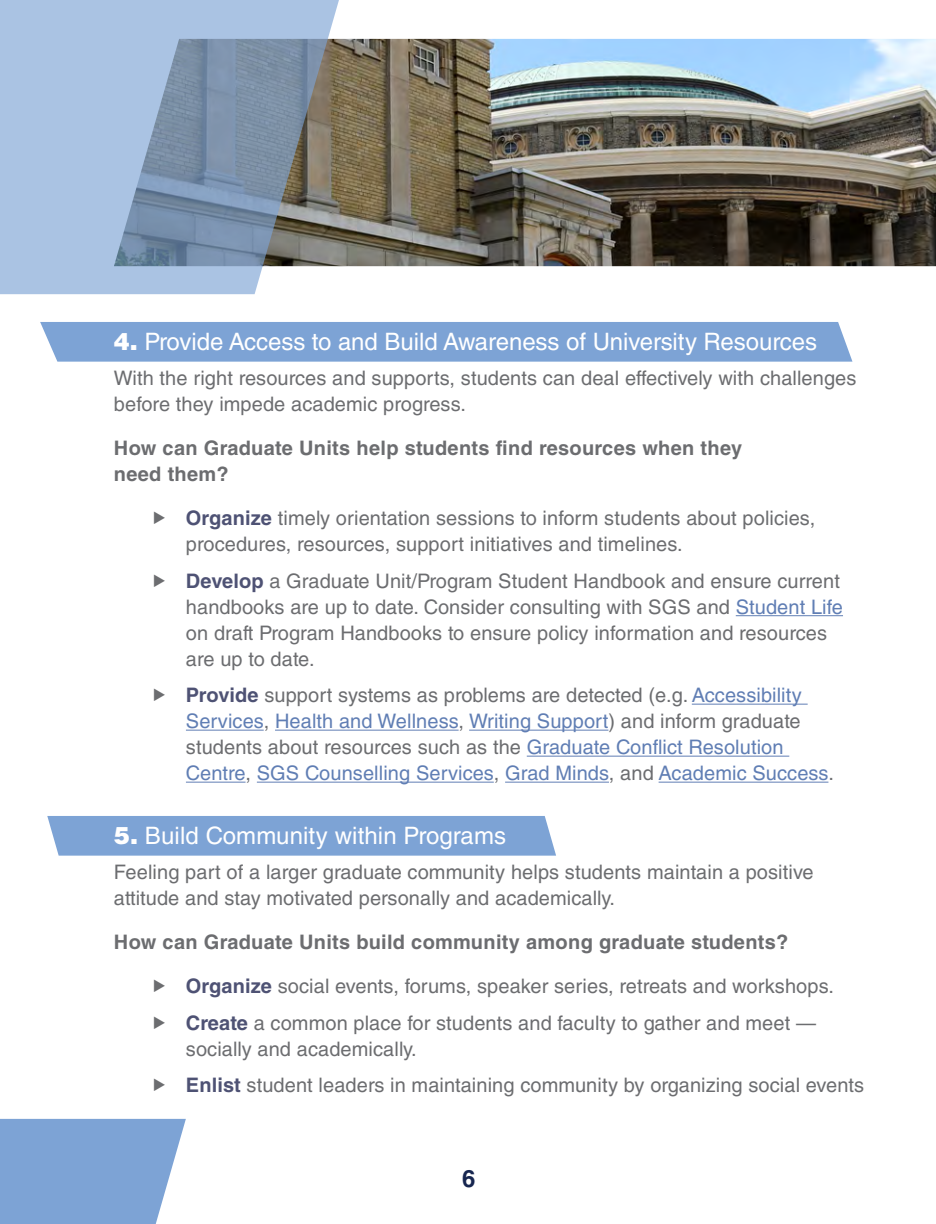
<style>
.page{position:relative;width:936px;height:1224px;background:#fff}
.page>*{position:absolute;margin:0;border:0;box-sizing:border-box;transform-origin:0 0}
.Sub-Sub_head{font:24px "Helvetica LT Std";color:#fff}
.t1{font:700 24px "Helvetica LT Std";color:#172650}
.Body_Text{font:20px/26px "Helvetica LT Std";letter-spacing:.005em;color:#6c6d70}
.t2{font:20px/26px "Helvetica LT Std";letter-spacing:.005em;color:#607eb4}
.Body_Text-2{font:700 20px/26px "Helvetica LT Std";letter-spacing:.015em;color:#6c6d70}
.s1{font-weight:900}
.s2{font-weight:700;color:#4e5274}
.s3{color:#607eb4}
.s4{color:#6c6d70}
</style>
<div class="page">
<div style="left:40px;top:322px;width:812px;height:40px;background:#7da3d5"></div>
<div style="left:47px;top:816px;width:509px;height:40px;background:#7da3d5"></div>
<img style="left:375px;top:39px;width:561px;height:227px">
<svg style="left:0;top:0;width:375px;height:294px;fill:#aac3e3"></svg>
<svg style="left:0;top:1119px;width:186px;height:105px"></svg>
<hr style="left:736px;top:615px;width:107px;height:1px;background:#607eb4">
<hr style="left:692px;top:704px;width:116px;height:1px;background:#607eb4">
<hr style="left:186px;top:730px;width:78px;height:1px;background:#607eb4">
<hr style="left:275px;top:730px;width:184px;height:1px;background:#607eb4">
<hr style="left:469px;top:730px;width:139px;height:1px;background:#607eb4">
<hr style="left:527px;top:756px;width:262px;height:1px;background:#607eb4">
<hr style="left:186px;top:782px;width:60px;height:1px;background:#607eb4">
<hr style="left:257px;top:782px;width:237px;height:1px;background:#607eb4">
<hr style="left:505px;top:782px;width:104px;height:1px;background:#607eb4">
<hr style="left:659px;top:782px;width:169px;height:1px;background:#607eb4">
<p class="Sub-Sub_head" style="left:114px;top:328px;width:705px"><span class="s1">4.</span> Provide Access to and Build Awareness of University Resources</p>
<p class="Body_Text" style="left:114px;top:365px;width:744px">With the right resources and supports, students can deal effectively with challenges before they impede academic progress.</p>
<p class="Body_Text-2" style="left:114px;top:435px;width:630px">How can Graduate Units help students find resources when they need them?</p>
<p class="Body_Text" style="left:186px;top:505px;width:631px"><span class="s2">Organize</span> timely orientation sessions to inform students about policies, procedures, resources, support initiatives and timelines.</p>
<p class="Body_Text" style="left:186px;top:568px;width:659px"><span class="s2">Develop</span> a Graduate Unit/Program Student Handbook and ensure current handbooks are up to date. Consider consulting with SGS and <span class="s3">Student Life </span>on draft Program Handbooks to ensure policy information and resources are up to date.</p>
<p class="t2" style="left:186px;top:682px;width:650px"><span class="s2">Provide</span> <span class="s4">support systems as problems are detected (e.g.</span> Accessibility Services<span class="s4">,</span> Health and Wellness<span class="s4">,</span> Writing Support<span class="s4">) and inform graduate students about resources such as the</span> Graduate Conflict Resolution Centre<span class="s4">,</span> SGS Counselling Services<span class="s4">,</span> Grad Minds<span class="s4">, and</span> Academic Success<span class="s4">.</span></p>
<p class="Sub-Sub_head" style="left:114px;top:822px;width:394px"><span class="s1">5.</span> Build Community within Programs</p>
<p class="Body_Text" style="left:114px;top:859px;width:701px">Feeling part of a larger graduate community helps students maintain a positive attitude and stay motivated personally and academically.</p>
<p class="Body_Text-2" style="left:114px;top:929px;width:676px">How can Graduate Units build community among graduate students?</p>
<p class="Body_Text" style="left:186px;top:973px;width:650px"><span class="s2">Organize</span> social events, forums, speaker series, retreats and workshops.</p>
<p class="Body_Text" style="left:186px;top:1010px;width:632px"><span class="s2">Create</span> a common place for students and faculty to gather and meet — socially and academically.</p>
<p class="Body_Text" style="left:186px;top:1072px;width:680px"><span class="s2">Enlist</span> student leaders in maintaining community by organizing social events</p>
<p class="t1" style="left:462px;top:1163px;width:15px">6</p>
</div>
